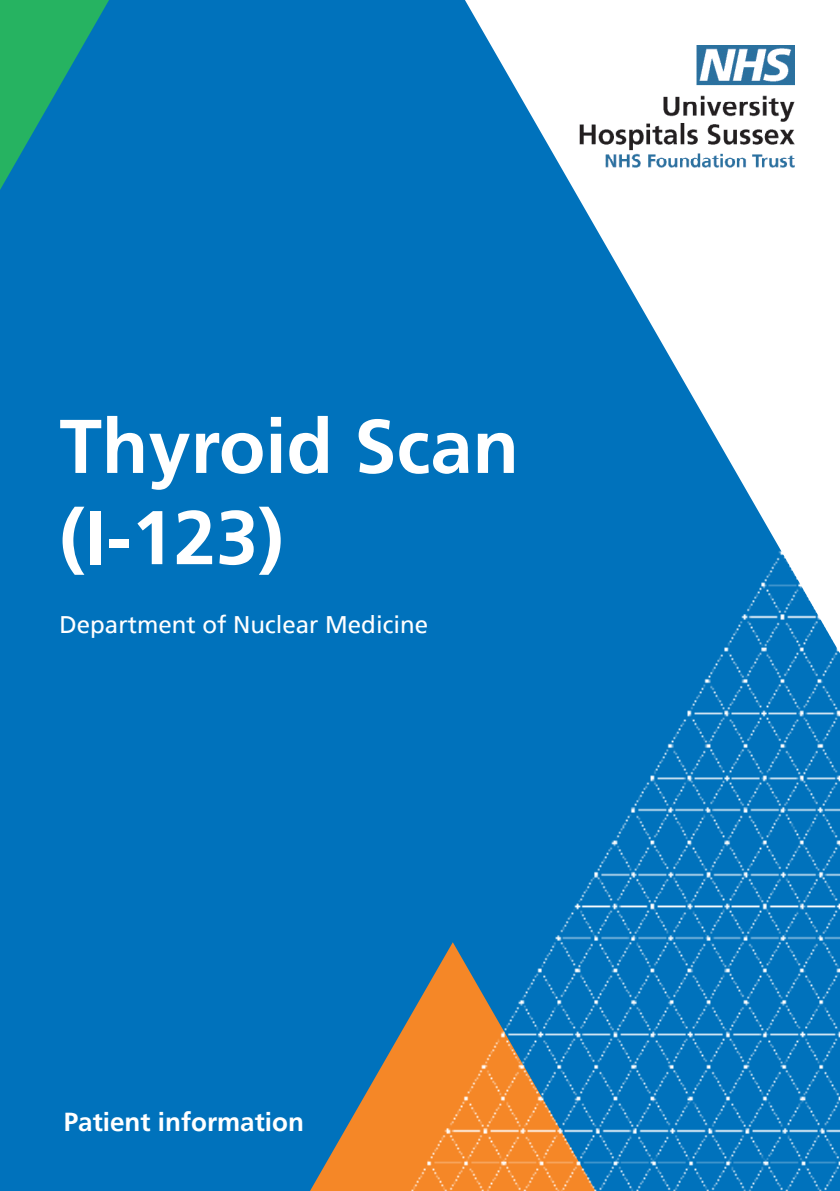
<style>
.page{position:relative;width:840px;height:1191px;background:#fff}
.page>*{position:absolute;margin:0;border:0;box-sizing:border-box;transform-origin:0 0}
.t1{font:700 76px "Frutiger";color:#fff}
.t2{font:700 26px "Frutiger";color:#fff}
.t3{font:24px "Frutiger";color:#fff}
</style>
<div class="page">
<div style="left:0;top:0;width:839px;height:1191px;background:#0072bc"></div>
<svg style="left:310px;top:1020px;width:98px;height:171px"></svg>
<svg style="left:0;top:0;width:109px;height:190px"></svg>
<svg style="left:465px;top:0;width:374px;height:453px;fill:#fff"></svg>
<img style="left:408px;top:453px;width:431px;height:738px">
<img style="left:573px;top:45px;width:221px;height:132px">
<p class="t1" style="left:60px;top:402px;width:460px">Thyroid Scan</p>
<p class="t1" style="left:60px;top:493px;width:225px">(I-123)</p>
<p class="t3" style="left:60px;top:611px;width:370px">Department of Nuclear Medicine</p>
<p class="t2" style="left:64px;top:1107px;width:241px">Patient information</p>
</div>
